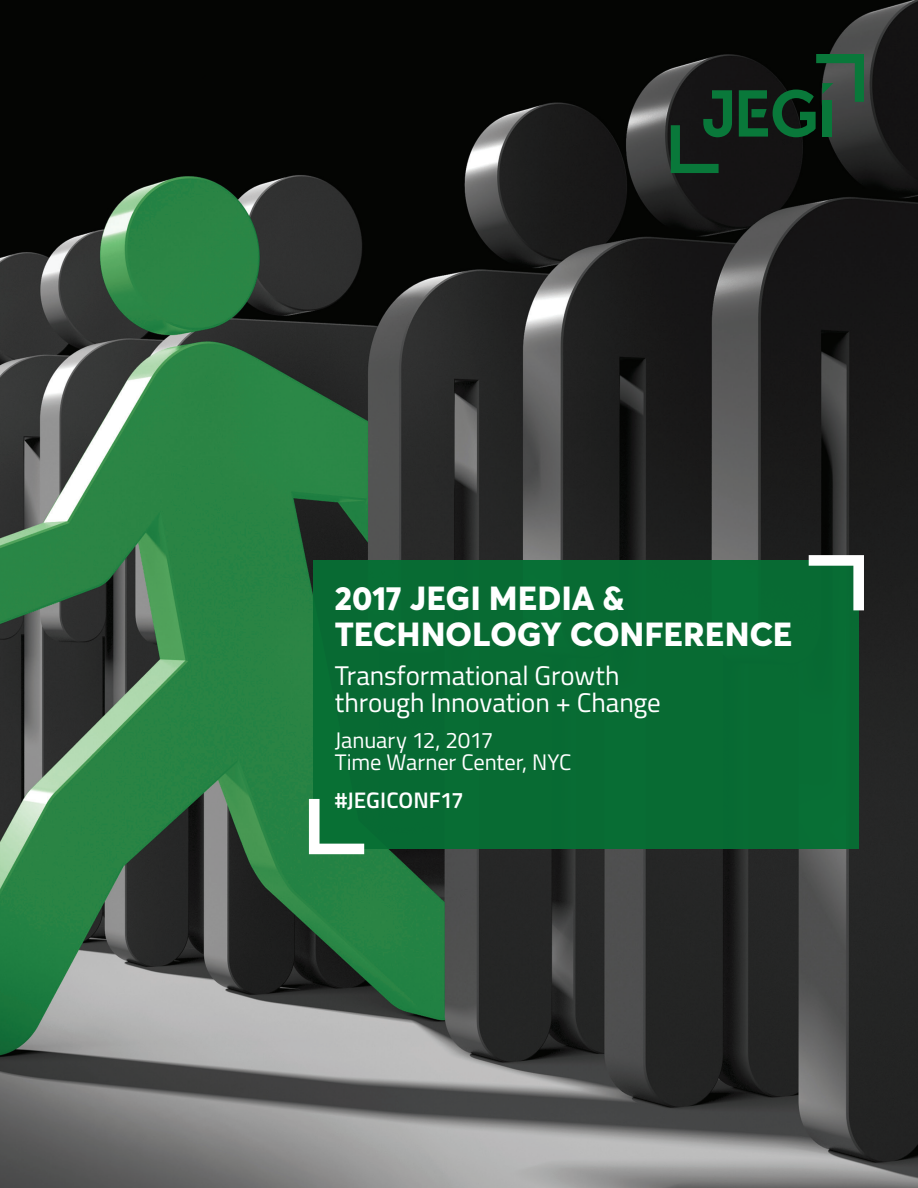
<style>
.page{position:relative;width:918px;height:1188px;background:#fff}
.page>*{position:absolute;margin:0;border:0;box-sizing:border-box;transform-origin:0 0}
.t1{font:800 33px/36px "Averta Std";letter-spacing:.01em;color:#fff}
.t2{font:27px/27px "Titillium Web";letter-spacing:-.005em;color:#fff}
.t3{font:22.5px/22.5px "Titillium Web";letter-spacing:-.005em;color:#fff}
.t4{font:600 22.5px "Titillium Web";color:#fff}
</style>
<div class="page">
<img style="left:0;top:0;width:918px;height:1188px">
<svg style="left:739px;top:54px;width:125px;height:83px;background:#173926"></svg>
<svg style="left:671px;top:90px;width:61px;height:83px;background:#123120"></svg>
<div style="left:314px;top:561px;width:545px;height:288px;background:#086b33"></div>
<svg style="left:809px;top:555px;width:55px;height:55px"></svg>
<svg style="left:309px;top:799px;width:55px;height:55px"></svg>
<p class="t1" style="left:335px;top:579px;width:459px">2017 JEGI MEDIA &amp;<br>TECHNOLOGY CONFERENCE</p>
<p class="t2" style="left:335px;top:661px;width:328px">Transformational Growth through Innovation + Change</p>
<p class="t3" style="left:335px;top:727px;width:238px">January 12, 2017<br>Time Warner Center, NYC</p>
<p class="t4" style="left:335px;top:784px;width:130px">#JEGICONF17</p>
</div>
